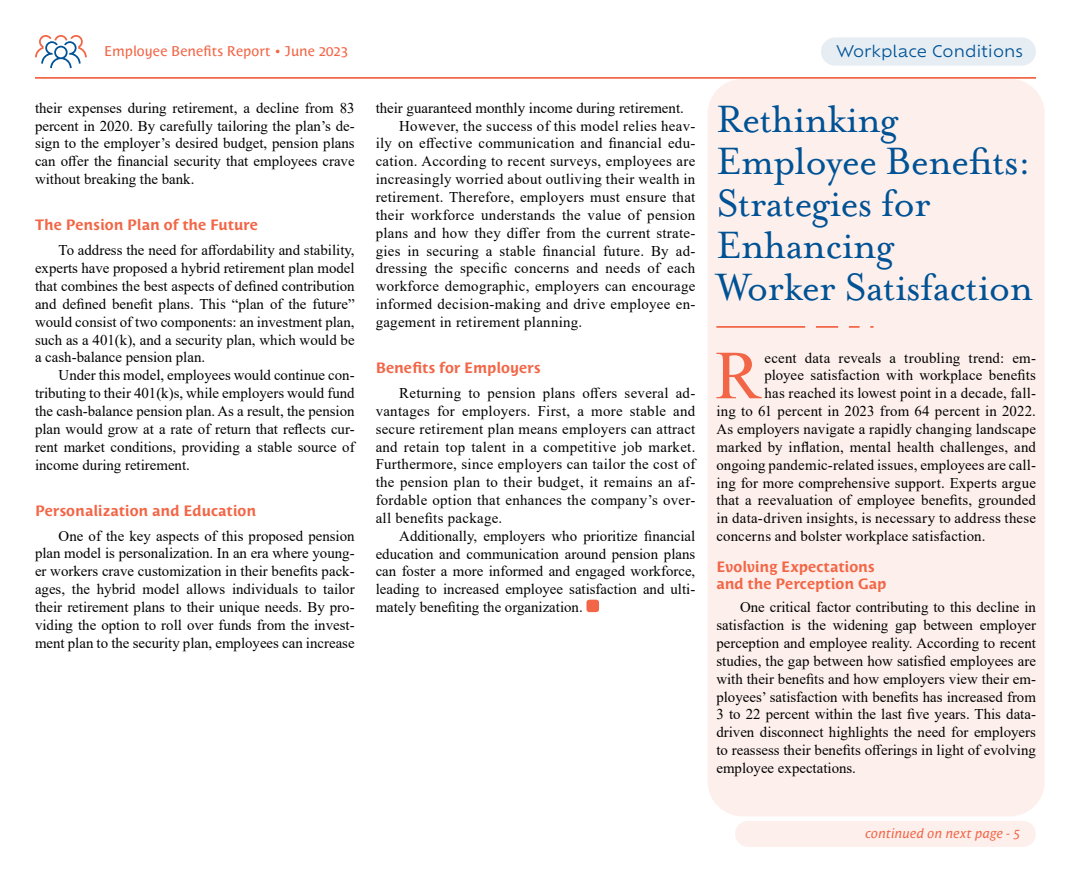
<style>
.page{position:relative;width:1071px;height:882px;background:#fff}
.page>*{position:absolute;margin:0;border:0;box-sizing:border-box;transform-origin:0 0}
.t1{font:68.77px "Times New Roman";color:#f26647}
.t2{font:43.75px/42px "Mrs Eaves OT";letter-spacing:-.02em;color:#005295}
.t3{font:15.75px "Ofelia Text";color:#005295}
.t4{font:14.88px/17.8px "Times New Roman";letter-spacing:.015em;color:#000;text-align:justify}
.t5{font:700 14.88px/17.8px "Costa Std";color:#f26647}
.t6{font:14px "Costa Std";letter-spacing:.005em;color:#f26647}
.t7{font:italic 13.12px "Costa Std";letter-spacing:.01em;color:#f26647}
</style>
<div class="page">
<div style="left:708px;top:79px;width:337px;height:737px;background:#fdf0ec;border-radius:35px"></div>
<hr style="left:716px;top:326px;width:89px;height:2px;background:#f26647">
<hr style="left:816px;top:326px;width:22px;height:2px;background:#f26647">
<svg style="left:849px;top:326px;width:11px;height:2px"></svg>
<svg style="left:35px;top:35px;width:52px;height:33px"></svg>
<hr style="left:35px;top:77px;width:1001px;height:2px;background:#f26647">
<div style="left:586px;top:600px;width:13px;height:12px;background:#f26647;border-radius:3px"></div>
<div style="left:821px;top:37px;width:215px;height:29px;background:#e6eef4;border-radius:14px"></div>
<div style="left:735px;top:821px;width:301px;height:26px;background:#fdf0ec;border-radius:13px"></div>
<p class="t6" style="left:104px;top:43px;width:245px">Employee Benefits Report • June 2023</p>
<p class="t4" style="left:35px;top:98px;width:321px">their expenses during retirement, a decline from 83 percent in 2020. By carefully tailoring the plan’s de&shy;sign to the employer’s desired budget, pension plans can offer the financial security that employees crave without breaking the bank.</p>
<p class="t5" style="left:35px;top:216px;width:225px">The Pension Plan of the Future</p>
<p class="t4" style="left:35px;top:241px;width:321px;text-indent:24px">To address the need for affordability and stability, experts have proposed a hybrid retirement plan model that combines the best aspects of defined contribution and defined benefit plans. This “plan of the future” would consist of two components: an investment plan, such as a 401(k), and a security plan, which would be a cash-balance pension plan.</p>
<p class="t4" style="left:35px;top:366px;width:321px;text-indent:24px">Under this model, employees would continue con&shy;tributing to their 401(k)s, while employers would fund the cash-balance pension plan. As a result, the pension plan would grow at a rate of return that reflects cur&shy;rent market conditions, providing a stable source of income during retirement.</p>
<p class="t5" style="left:35px;top:502px;width:223px">Personalization and Education</p>
<p class="t4" style="left:35px;top:526px;width:321px;text-indent:24px">One of the key aspects of this proposed pension plan model is personalization. In an era where young&shy;er workers crave customization in their benefits pack&shy;ages, the hybrid model allows individuals to tailor their retirement plans to their unique needs. By pro&shy;viding the option to roll over funds from the invest&shy;ment plan to the security plan, employees can increase</p>
<p class="t4" style="left:376px;top:98px;width:310px">their guaranteed monthly income during retirement.</p>
<p class="t4" style="left:399px;top:116px;width:298px">However, the success of this model relies heav-</p>
<p class="t4" style="left:376px;top:134px;width:321px">ily on effective communication and financial edu-</p>
<p class="t4" style="left:376px;top:152px;width:321px">cation. According to recent surveys, employees are</p>
<p class="t4" style="left:376px;top:170px;width:321px">increasingly worried about outliving their wealth in</p>
<p class="t4" style="left:376px;top:188px;width:321px">retirement. Therefore, employers must ensure that</p>
<p class="t4" style="left:376px;top:205px;width:321px">their workforce understands the value of pension</p>
<p class="t4" style="left:376px;top:223px;width:321px">plans and how they differ from the current strate-</p>
<p class="t4" style="left:376px;top:241px;width:321px">gies in securing a stable financial future. By ad-</p>
<p class="t4" style="left:376px;top:259px;width:321px">dressing the specific concerns and needs of each</p>
<p class="t4" style="left:376px;top:277px;width:321px">workforce demographic, employers can encourage</p>
<p class="t4" style="left:376px;top:295px;width:321px">informed decision-making and drive employee en-</p>
<p class="t4" style="left:376px;top:313px;width:208px">gagement in retirement planning.</p>
<p class="t5" style="left:376px;top:359px;width:166px">Benefits for Employers</p>
<p class="t4" style="left:376px;top:384px;width:321px;text-indent:24px">Returning to pension plans offers several ad&shy;vantages for employers. First, a more stable and secure retirement plan means employers can attract and retain top talent in a competitive job market.<br>Furthermore, since employers can tailor the cost of the pension plan to their budget, it remains an af&shy;fordable option that enhances the company’s over&shy;all benefits package.</p>
<p class="t4" style="left:376px;top:526px;width:321px;text-indent:24px">Additionally, employers who prioritize financial education and communication around pension plans can foster a more informed and engaged workforce, leading to increased employee satisfaction and ulti&shy;mately benefiting the organization.</p>
<p class="t3" style="left:836px;top:40px;width:189px">Workplace Conditions</p>
<h2 class="t2" style="left:716px;top:98px;width:319px">Rethinking<br>Employee Benefits:<br>Strategies for<br>Enhancing<br>Worker Satisfaction</h2>
<h1 class="t1" style="left:715px;top:327px;width:47px">R</h1>
<p class="t4" style="left:765px;top:348px;width:273px">ecent data reveals a troubling trend: em-</p>
<p class="t4" style="left:765px;top:366px;width:273px">ployee satisfaction with workplace benefits</p>
<p class="t4" style="left:765px;top:384px;width:273px">has reached its lowest point in a decade, fall-</p>
<p class="t4" style="left:716px;top:402px;width:321px">ing to 61 percent in 2023 from 64 percent in 2022.</p>
<p class="t4" style="left:716px;top:420px;width:321px">As employers navigate a rapidly changing landscape</p>
<p class="t4" style="left:716px;top:437px;width:321px">marked by inflation, mental health challenges, and</p>
<p class="t4" style="left:716px;top:455px;width:321px">ongoing pandemic-related issues, employees are call-</p>
<p class="t4" style="left:716px;top:473px;width:321px">ing for more comprehensive support. Experts argue</p>
<p class="t4" style="left:716px;top:491px;width:321px">that a reevaluation of employee benefits, grounded</p>
<p class="t4" style="left:716px;top:509px;width:321px">in data-driven insights, is necessary to address these</p>
<p class="t4" style="left:716px;top:527px;width:271px">concerns and bolster workplace satisfaction.</p>
<p class="t5" style="left:716px;top:557px;width:171px">Evolving Expectations and the Perception Gap</p>
<p class="t4" style="left:716px;top:598px;width:321px;text-indent:24px">One critical factor contributing to this decline in satisfaction is the widening gap between employer perception and employee reality. According to recent studies, the gap between how satisfied employees are with their benefits and how employers view their em&shy;ployees’ satisfaction with benefits has increased from 3 to 22 percent within the last five years. This data&shy;driven disconnect highlights the need for employers to reassess their benefits offerings in light of evolving employee expectations.</p>
<p class="t7" style="left:865px;top:826px;width:156px">continued on next page - 5</p>
</div>
